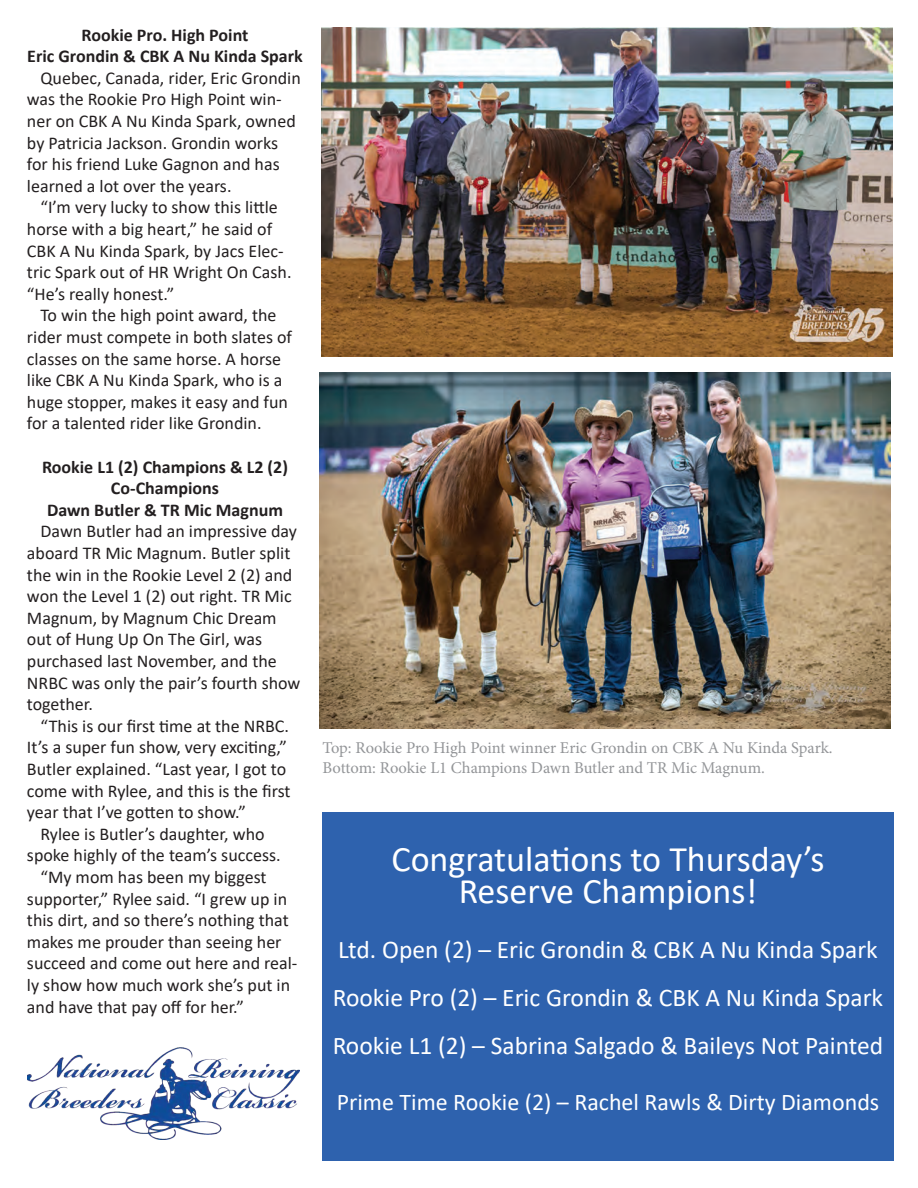
<style>
.page{position:relative;width:918px;height:1188px;background:#fff}
.page>*{position:absolute;margin:0;border:0;box-sizing:border-box;transform-origin:0 0}
.t1{font:36px/31.5px "Calibri";color:#fff;text-align:center}
.t2{font:25.5px/48px "Calibri";color:#fff}
.t3{font:24px "Calibri";color:#fff}
.t4{font:18px/21.6px "Calibri";color:#231f20}
.t5{font:700 18px/21.6px "Calibri";color:#231f20;text-align:center}
.t6{font:16.5px/19.8px "Minion Pro";letter-spacing:-.005em;color:#939598}
</style>
<div class="page">
<img style="left:321px;top:27px;width:571px;height:329px">
<img style="left:320px;top:373px;width:571px;height:355px">
<div style="left:322px;top:813px;width:572px;height:348px;background:#2e62ae"></div>
<img style="left:27px;top:1048px;width:272px;height:91px">
<p class="t5" style="left:27px;top:23px;width:277px">Rookie Pro. High Point<br>Eric Grondin &amp; CBK A Nu Kinda Spark</p>
<p class="t4" style="left:27px;top:66px;width:275px;text-indent:14px">Quebec, Canada, rider, Eric Grondin was the Rookie Pro High Point win&shy;ner on CBK A Nu Kinda Spark, owned by Patricia Jackson. Grondin works for his friend Luke Gagnon and has learned a lot over the years.</p>
<p class="t4" style="left:27px;top:196px;width:266px;text-indent:14px">“I’m very lucky to show this little horse with a big heart,” he said of<br>CBK A Nu Kinda Spark, by Jacs Elec&shy;tric Spark out of HR Wright On Cash. “He’s really honest.”</p>
<p class="t4" style="left:27px;top:304px;width:267px;text-indent:14px">To win the high point award, the rider must compete in both slates of classes on the same horse. A horse like CBK A Nu Kinda Spark, who is a huge stopper, makes it easy and fun for a talented rider like Grondin.</p>
<p class="t5" style="left:42px;top:455px;width:247px">Rookie L1 (2) Champions &amp; L2 (2)<br>Co-Champions<br>Dawn Butler &amp; TR Mic Magnum</p>
<p class="t4" style="left:27px;top:520px;width:275px;text-indent:14px">Dawn Butler had an impressive day aboard TR Mic Magnum. Butler split the win in the Rookie Level 2 (2) and won the Level 1 (2) out right. TR Mic<br>Magnum, by Magnum Chic Dream out of Hung Up On The Girl, was purchased last November, and the<br>NRBC was only the pair’s fourth show together.</p>
<p class="t4" style="left:27px;top:714px;width:265px;text-indent:14px">“This is our first time at the NRBC.<br>It’s a super fun show, very exciting,” Butler explained. “Last year, I got to come with Rylee, and this is the first year that I’ve gotten to show.”</p>
<p class="t4" style="left:40px;top:822px;width:226px">Rylee is Butler’s daughter, who</p>
<p class="t4" style="left:27px;top:844px;width:255px">spoke highly of the team’s success.</p>
<p class="t4" style="left:40px;top:866px;width:228px">“My mom has been my biggest</p>
<p class="t4" style="left:27px;top:887px;width:262px">supporter,” Rylee said. “I grew up in</p>
<p class="t4" style="left:27px;top:909px;width:263px">this dirt, and so there’s nothing that</p>
<p class="t4" style="left:27px;top:930px;width:256px">makes me prouder than seeing her</p>
<p class="t4" style="left:27px;top:952px;width:272px">succeed and come out here and real-</p>
<p class="t4" style="left:27px;top:974px;width:265px">ly show how much work she’s put in</p>
<p class="t4" style="left:27px;top:995px;width:219px">and have that pay off for her.”</p>
<p class="t6" style="left:322px;top:738px;width:512px">Top: Rookie Pro High Point winner Eric Grondin on CBK A Nu Kinda Spark.<br>Bottom: Rookie L1 Champions Dawn Butler and TR Mic Magnum.</p>
<h1 class="t1" style="left:392px;top:843px;width:435px">Congratulations to Thursday’s<br>Reserve Champions!</h1>
<h2 class="t2" style="left:333px;top:925px;width:552px">Ltd. Open (2) – Eric Grondin &amp; CBK A Nu Kinda Spark<br>Rookie Pro (2) – Eric Grondin &amp; CBK A Nu Kinda Spark<br>Rookie L1 (2) – Sabrina Salgado &amp; Baileys Not Painted</h2>
<h3 class="t3" style="left:337px;top:1085px;width:544px">Prime Time Rookie (2) – Rachel Rawls &amp; Dirty Diamonds</h3>
</div>
